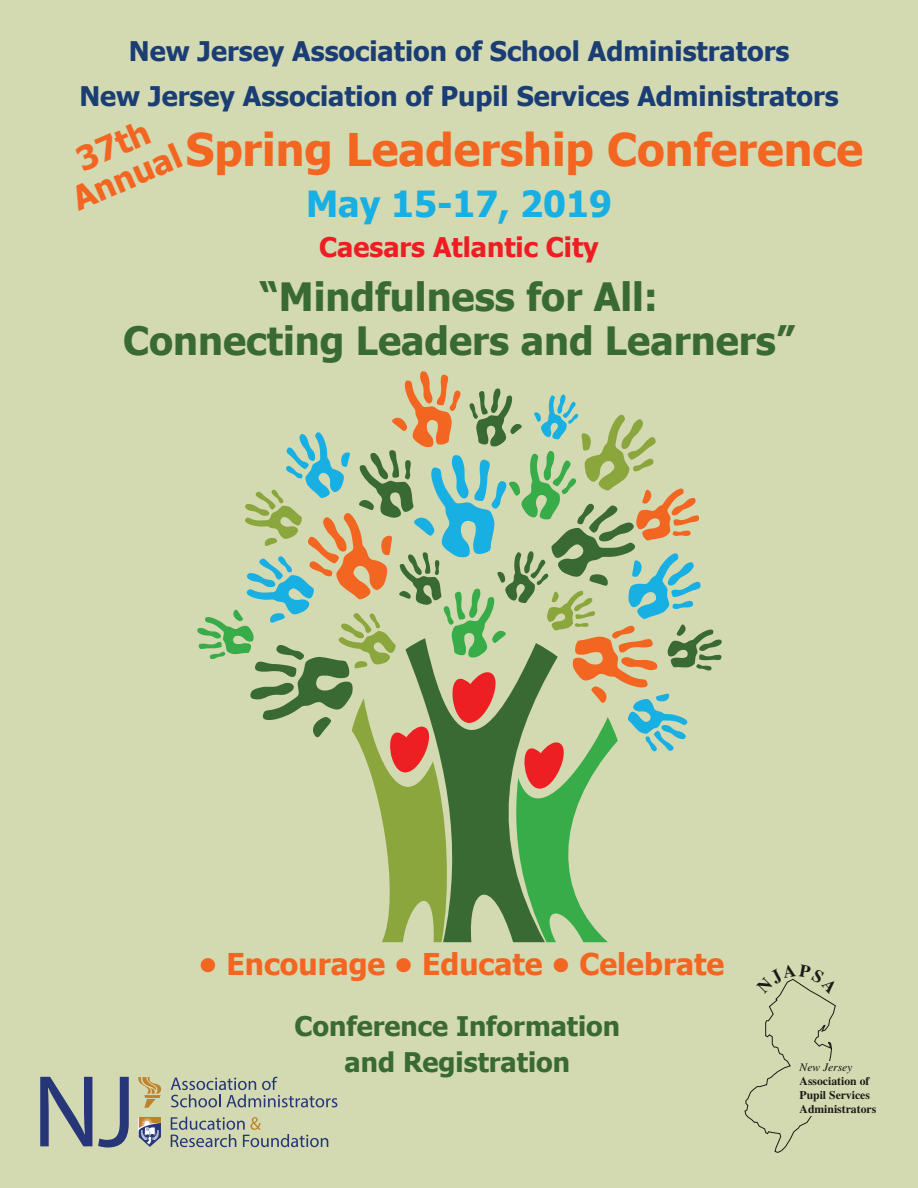
<style>
.page{position:relative;width:918px;height:1188px;background:#d3d9b1}
.page>*{position:absolute;margin:0;border:0;box-sizing:border-box;transform-origin:0 0}
.t1{font:700 45px "Tahoma";color:#f36621}
.t2{font:700 39px/43.5px "Tahoma";color:#396a33;text-align:center}
.t3{font:700 36px "Tahoma";color:#18afe3}
.t4{font:700 33px/34.5px "Tahoma";color:#f36621;text-align:center}
.t5{font:700 30px "Tahoma";color:#f36621}
.t6{font:700 27px/45px "Tahoma";color:#1a3d73;text-align:center}
.t7{font:700 27px/36px "Tahoma";color:#396a33;text-align:center}
.t8{font:700 27px "Tahoma";color:#ee1d23}
.t9{font:700 11.7px/14.1px "Times";color:#231f20}
.t10{font:italic 11.7px "Times";letter-spacing:-.01em;color:#231f20}
</style>
<div class="page">
<svg style="left:197px;top:371px;width:525px;height:571px"></svg>
<svg style="left:171px;top:1077px;width:166px;height:30px"></svg>
<svg style="left:40px;top:1077px;width:52px;height:69px"></svg>
<svg style="left:98px;top:1077px;width:31px;height:70px"></svg>
<svg style="left:138px;top:1077px;width:23px;height:31px"></svg>
<svg style="left:139px;top:1117px;width:22px;height:30px"></svg>
<svg style="left:171px;top:1117px;width:157px;height:30px"></svg>
<svg style="left:744px;top:978px;width:92px;height:175px"></svg>
<p class="t6" style="left:79px;top:27px;width:761px">New Jersey Association of School Administrators<br>New Jersey Association of Pupil Services Administrators</p>
<h1 class="t1" style="left:186px;top:118px;width:679px">Spring Leadership Conference</h1>
<h3 class="t3" style="left:306px;top:178px;width:307px">May 15-17, 2019</h3>
<p class="t8" style="left:319px;top:228px;width:281px">Caesars Atlantic City</p>
<h2 class="t2" style="left:123px;top:273px;width:673px">“Mindfulness for All:<br>Connecting Leaders and Learners”</h2>
<p class="t4" style="left:52px;top:151px;width:117px;rotate:-24deg">37th<br>Annual</p>
<p class="t5" style="left:199px;top:944px;width:527px">• Encourage • Educate • Celebrate</p>
<p class="t7" style="left:294px;top:1006px;width:327px">Conference Information and Registration</p>
<p class="t10" style="left:800px;top:1061px;width:54px">New Jersey</p>
<p class="t9" style="left:800px;top:1074px;width:78px">Association of<br>Pupil Services<br>Administrators</p>
</div>
